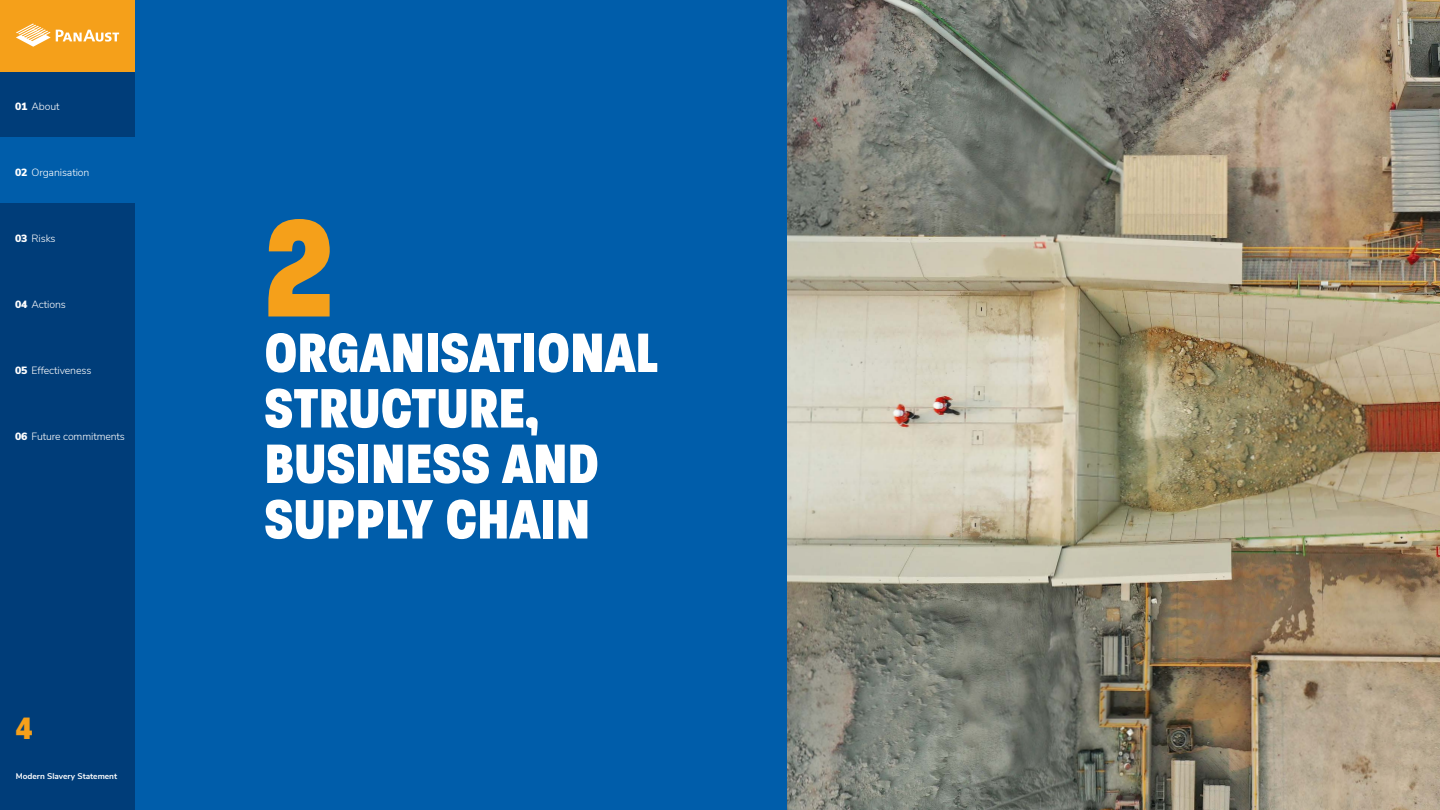
<style>
.page{position:relative;width:1440px;height:810px;background:#fff}
.page>*{position:absolute;margin:0;border:0;box-sizing:border-box;transform-origin:0 0}
.t1{font:800 150px "Paralucent Condensed";color:#f5a01a}
.t2{font:800 60px/55.5px "Paralucent Condensed";color:#fff}
.t3{font:800 33.45px "Paralucent Condensed";color:#f5a01a}
.t4{font:300 10.5px "Nunito Sans";letter-spacing:-.01em;color:#fff}
.t5{font:700 8.25px "Nunito Sans";color:#fff}
.s1{font-weight:900}
</style>
<div class="page">
<div style="left:0;top:0;width:135px;height:810px;background:#003d79"></div>
<div style="left:0;top:0;width:135px;height:71px;background:#f5a01a"></div>
<div style="left:0;top:137px;width:135px;height:66px;background:#005daa"></div>
<svg style="left:16px;top:24px;width:103px;height:23px"></svg>
<div style="left:135px;top:0;width:653px;height:810px;background:#005daa"></div>
<img style="left:788px;top:0;width:652px;height:810px">
<p class="t4" style="left:15px;top:98px;width:46px"><span class="s1">01</span> About</p>
<p class="t4" style="left:15px;top:164px;width:76px"><span class="s1">02</span> Organisation</p>
<p class="t4" style="left:15px;top:230px;width:42px"><span class="s1">03</span> Risks</p>
<p class="t4" style="left:15px;top:296px;width:52px"><span class="s1">04</span> Actions</p>
<p class="t4" style="left:15px;top:362px;width:78px"><span class="s1">05</span> Effectiveness</p>
<p class="t4" style="left:15px;top:428px;width:111px"><span class="s1">06</span> Future commitments</p>
<h3 class="t3" style="left:16px;top:708px;width:18px">4</h3>
<p class="t5" style="left:16px;top:770px;width:103px">Modern Slavery Statement</p>
<h1 class="t1" style="left:264px;top:178px;width:71px">2</h1>
<h2 class="t2" style="left:264px;top:325px;width:395px">ORGANISATIONAL<br>STRUCTURE,<br>BUSINESS AND<br>SUPPLY CHAIN</h2>
</div>
